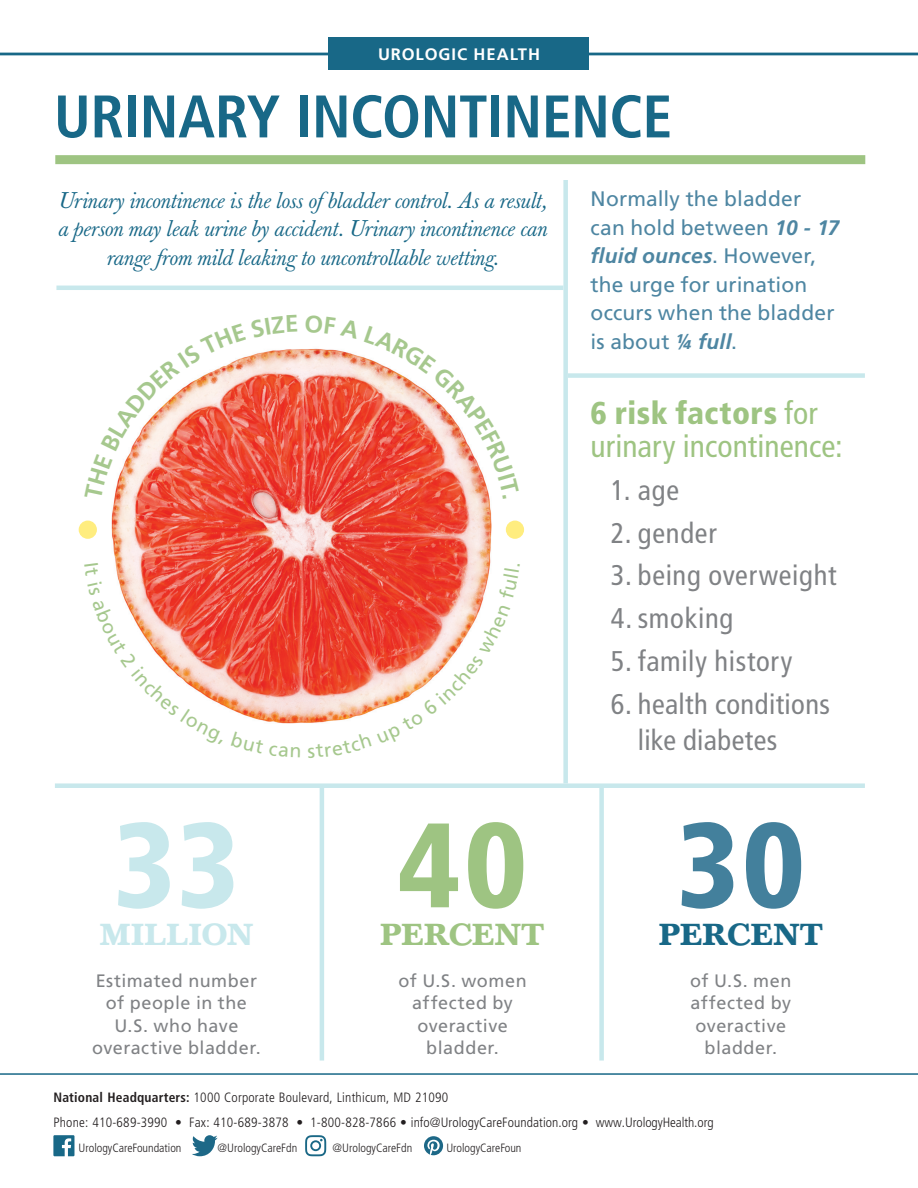
<style>
.page{position:relative;width:918px;height:1188px;background:#fff}
.page>*{position:absolute;margin:0;border:0;box-sizing:border-box;transform-origin:0 0}
.Body_Copy_Intro{font:900 condensed 120px "Frutiger LT Pro";color:#c8e8ec}
.Body_Copy_Intro-2{font:900 condensed 120px "Frutiger LT Pro";color:#9ec482}
.Body_Copy_Intro-3{font:900 condensed 120px "Frutiger LT Pro";color:#43809c}
.Header_1{font:700 condensed 60px "Frutiger LT Pro";letter-spacing:-.01em;color:#186887}
.Body_Copy_Intro-4{font:condensed 31.5px/33px "Frutiger LT Pro";letter-spacing:.005em;color:#9ec482}
.Body_Copy_Intro-5{font:700 30px "Baskerville BE";letter-spacing:.03em;color:#c8e8ec}
.Body_Copy_Intro-6{font:700 30px "Baskerville BE";letter-spacing:.025em;color:#9ec482}
.Body_Copy_Intro-7{font:700 30px "Baskerville BE";letter-spacing:.025em;color:#186887}
.t1{font:condensed 28.5px/36px "Frutiger LT Pro";letter-spacing:.02em;color:#808285}
.Body_Copy_Intro-8{font:italic 22.5px/28.5px "Baskerville";letter-spacing:.01em;color:#186887;text-align:center}
.Body_Copy_Intro-9{font:21px/28.5px "Frutiger LT Pro";letter-spacing:.01em;color:#4e86a2}
.Body_Copy_Intro-10{font:18px/22.5px "Frutiger LT Pro";letter-spacing:.03em;color:#808285;text-align:center}
.t2{font:700 16.65px "Frutiger LT Pro";letter-spacing:.055em;color:#fff}
.Color_line_in_addres{font:300 condensed 13.5px "Frutiger LT Pro";letter-spacing:.015em;color:#231f20}
.Body_Copy_Sans{font:300 condensed 12px "Frutiger LT Pro";color:#231f20}
.s1{font-weight:700;font-style:italic}
.s2{font-weight:900}
.s3{font-weight:700}
</style>
<div class="page">
<hr style="left:0;top:53px;width:918px;height:2px;background:#186887">
<div style="left:329px;top:38px;width:260px;height:32px;background:#186887"></div>
<hr style="left:0;top:1073px;width:918px;height:2px;background:#186887">
<svg style="left:53px;top:1135px;width:21px;height:21px"></svg>
<svg style="left:192px;top:1135px;width:26px;height:21px"></svg>
<svg style="left:305px;top:1135px;width:21px;height:21px"></svg>
<svg style="left:424px;top:1136px;width:19px;height:19px"></svg>
<div style="left:55px;top:155px;width:810px;height:9px;background:#9ec482"></div>
<div style="left:55px;top:783px;width:810px;height:5px;background:#c8e8ec"></div>
<hr style="left:56px;top:286px;width:507px;height:4px;background:#c8e8ec">
<div style="left:568px;top:373px;width:297px;height:5px;background:#c8e8ec"></div>
<div style="left:563px;top:180px;width:5px;height:603px;background:#c8e8ec"></div>
<div style="left:599px;top:788px;width:5px;height:273px;background:#c8e8ec"></div>
<img style="left:89px;top:349px;width:426px;height:375px">
<hr style="left:320px;top:788px;width:4px;height:273px;background:#c8e8ec">
<div style="left:79px;top:521px;width:18px;height:18px;background:#ffed7f;border-radius:50%"></div>
<div style="left:506px;top:521px;width:18px;height:18px;background:#ffed7f;border-radius:50%"></div>
<svg style="left:89px;top:563px;width:134px;height:161px"></svg>
<svg style="left:308px;top:564px;width:207px;height:160px"></svg>
<svg style="left:89px;top:349px;width:208px;height:151px"></svg>
<svg style="left:305px;top:348px;width:210px;height:150px"></svg>
<p class="t2" style="left:378px;top:44px;width:163px">UROLOGIC HEALTH</p>
<p class="Header_1" style="left:54px;top:81px;width:620px">URINARY INCONTINENCE</p>
<p class="Body_Copy_Intro-8" style="left:58px;top:186px;width:490px">Urinary incontinence is the loss ofbladder control. As a result, a person may leak urine by accident. Urinary incontinence can range from mild leaking to uncontrollable wetting.</p>
<p class="Body_Copy_Intro" style="left:113px;top:793px;width:128px">33</p>
<p class="Body_Copy_Intro-5" style="left:100px;top:915px;width:154px">MILLION</p>
<p class="Body_Copy_Intro-2" style="left:398px;top:793px;width:131px">40</p>
<p class="Body_Copy_Intro-6" style="left:381px;top:915px;width:165px">PERCENT</p>
<p class="Body_Copy_Intro-9" style="left:591px;top:185px;width:250px">Normally the bladder can hold between <span class="s1">10 - 17 fluid ounces</span>. However, the urge for urination occurs when the bladder is about <span class="s1">1/4 full</span>.</p>
<p class="Body_Copy_Intro-4" style="left:591px;top:397px;width:254px"><span class="s2">6 risk factors</span> for urinary incontinence:</p>
<p class="t1" style="left:611px;top:472px;width:70px">1. age</p>
<p class="t1" style="left:611px;top:515px;width:107px">2. gender</p>
<p class="t1" style="left:611px;top:558px;width:227px">3. being overweight</p>
<p class="t1" style="left:611px;top:600px;width:124px">4. smoking</p>
<p class="t1" style="left:611px;top:643px;width:183px">5. family history</p>
<p class="t1" style="left:638px;top:686px;width:194px;text-indent:-27px">6. health conditions like diabetes</p>
<p class="Body_Copy_Intro-3" style="left:677px;top:793px;width:129px">30</p>
<p class="Body_Copy_Intro-7" style="left:659px;top:915px;width:165px">PERCENT</p>
<p class="Body_Copy_Intro-10" style="left:92px;top:969px;width:170px">Estimated number of people in the<br>U.S. who have overactive bladder.</p>
<p class="Body_Copy_Intro-10" style="left:399px;top:969px;width:130px">of U.S. women affected by overactive bladder.</p>
<p class="Body_Copy_Intro-10" style="left:690px;top:969px;width:103px">of U.S. men affected by overactive bladder.</p>
<p class="Color_line_in_addres" style="left:53px;top:1089px;width:396px"><span class="s3">National Headquarters:</span> 1000 Corporate Boulevard, Linthicum, MD 21090</p>
<p class="Color_line_in_addres" style="left:53px;top:1115px;width:662px">Phone: 410-689-3990 • Fax: 410-689-3878 • 1-800-828-7866 • info@UrologyCareFoundation.org • www.UrologyHealth.org</p>
<p class="Body_Copy_Sans" style="left:79px;top:1141px;width:104px">UrologyCareFoundation</p>
<p class="Body_Copy_Sans" style="left:218px;top:1141px;width:81px">@UrologyCareFdn</p>
<p class="Body_Copy_Sans" style="left:333px;top:1141px;width:81px">@UrologyCareFdn</p>
<p class="Body_Copy_Sans" style="left:446px;top:1141px;width:77px">UrologyCareFoun</p>
</div>
